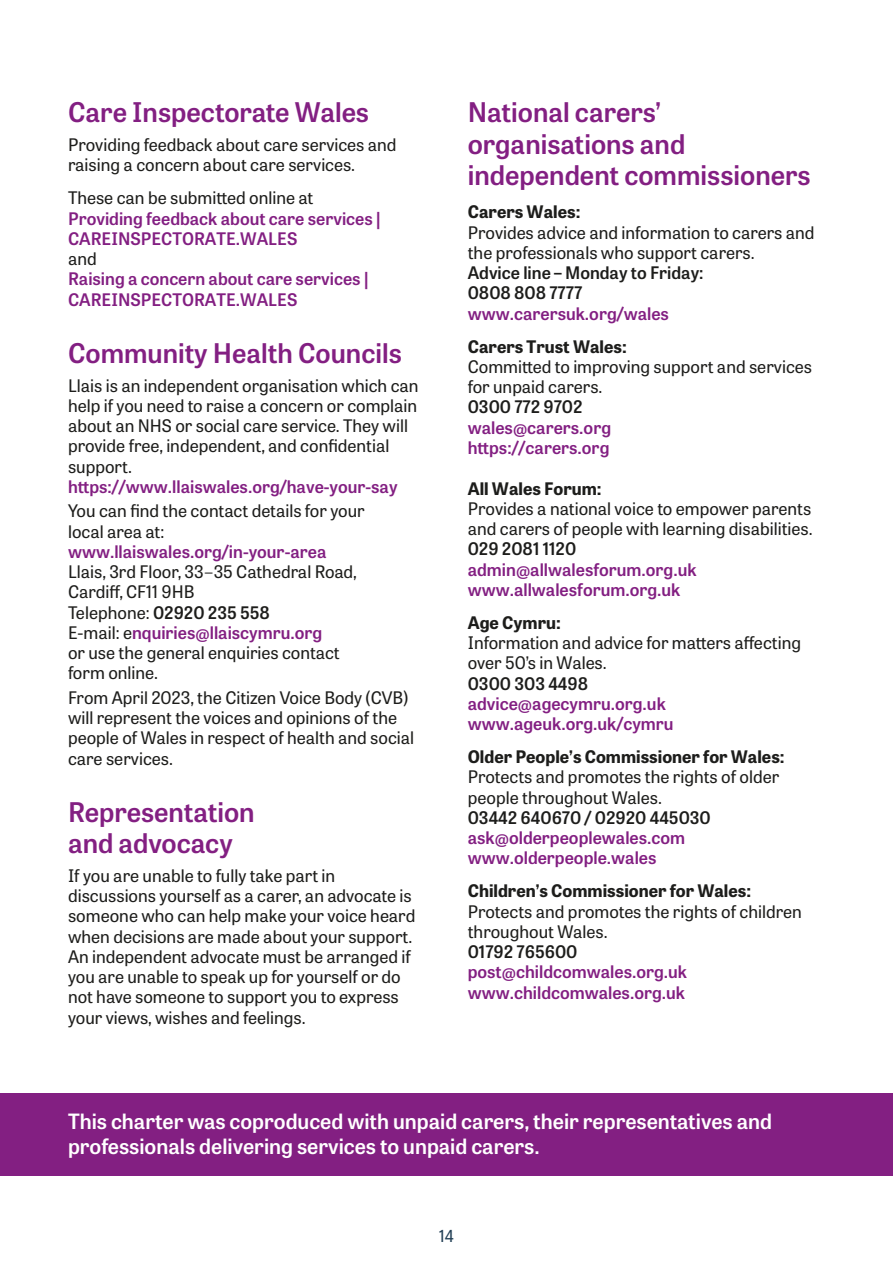
<style>
.page{position:relative;width:893px;height:1263px;background:#fff}
.page>*{position:absolute;margin:0;border:0;box-sizing:border-box;transform-origin:0 0}
.H2_Sub{font:600 27px/31.5px "Tablet Gothic";color:#831f82}
.Body_text{font:600 27px/31.5px "Tablet Gothic";color:#831f82}
.NEW-Body_Last_copy{font:600 21px/24.8px "Tablet Gothic";color:#fff}
.Body_text-2{font:17.25px/20.2px "Tablet Gothic";color:#1d1d1b}
.NEW-Body_Last_copy-2{font:17.25px/20.2px "Tablet Gothic";color:#1d1d1b}
.Body_text-3{font:600 17.25px/20.2px "Tablet Gothic";color:#831f82}
.t1{font:16.5px "Tablet Gothic";color:#244157}
.s1{font-weight:400;color:#1d1d1b}
.s2{font-weight:600;color:#831f82}
.s3{font-family:"Niveau Grotesk";font-weight:300}
.s4{font-weight:600}
.s5{font-weight:700}
</style>
<div class="page">
<div style="left:0;top:1093px;width:893px;height:83px;background:#831f82"></div>
<h3 class="H2_Sub" style="left:68px;top:96px;width:303px">Care Inspectorate Wales</h3>
<p class="Body_text-2" style="left:68px;top:134px;width:330px">Providing feedback about care services and raising a concern about care services.</p>
<p class="Body_text-3" style="left:68px;top:187px;width:314px"><span class="s1">These can be submitted online at<br></span>Providing feedback about care services |<br>CAREINSPECTORATE.WALES<br><span class="s1">and<br></span>Raising a concern about care services |<br>CAREINSPECTORATE.WALES</p>
<h3 class="H2_Sub" style="left:68px;top:336px;width:335px">Community Health Councils</h3>
<p class="Body_text-2" style="left:68px;top:374px;width:352px">Llais is an independent organisation which can help if you need to raise a concern or complain about an NHS or social care service. They will provide free, independent, and confidential support. <span class="s2">https://www.llaiswales.org/have-your-say</span></p>
<p class="Body_text-2" style="left:68px;top:500px;width:298px">You can find the contact details for your local area at: <span class="s2">www.llaiswales.org/in-your-area<br></span>Llais, 3rd Floor, 33<span class="s3">–</span>35 Cathedral Road,<br>Cardiff, CF11 9HB<br>Telephone: <span class="s4">02920 235 558<br></span>E-mail: e<span class="s2">nquiries@llaiscymru.org<br></span>or use the general enquiries contact form online.</p>
<p class="Body_text-2" style="left:68px;top:687px;width:348px">From April 2023, the Citizen Voice Body (CVB) will represent the voices and opinions of the people of Wales in respect of health and social care services.</p>
<h3 class="H2_Sub" style="left:68px;top:795px;width:188px">Representation and advocacy</h3>
<p class="Body_text-2" style="left:68px;top:865px;width:349px">If you are unable to fully take part in discussions yourself as a carer, an advocate is someone who can help make your voice heard when decisions are made about your support.<br>An independent advocate must be arranged if you are unable to speak up for yourself or do not have someone to support you to express your views, wishes and feelings.</p>
<p class="Body_text" style="left:468px;top:96px;width:344px">National carers’ organisations and independent commissioners</p>
<p class="Body_text-2" style="left:468px;top:201px;width:348px"><span class="s5">Carers Wales:<br></span>Provides advice and information to carers and the professionals who support carers.<br><span class="s4">Advice line – Monday to Friday:<br>0808 808 7777<br></span><span class="s2">www.carersuk.org/wales</span></p>
<p class="Body_text-2" style="left:468px;top:336px;width:346px"><span class="s5">Carers Trust Wales:<br></span>Committed to improving support and services for unpaid carers.<br><span class="s4">0300 772 9702<br></span><span class="s2">wales@carers.org<br>https://carers.org</span></p>
<p class="Body_text-2" style="left:468px;top:477px;width:346px"><span class="s5">All Wales Forum:<br></span>Provides a national voice to empower parents and carers of people with learning disabilities.<br><span class="s4">029 2081 1120<br></span><span class="s2">admin@allwalesforum.org.uk www.allwalesforum.org.uk</span></p>
<p class="Body_text-2" style="left:468px;top:612px;width:335px"><span class="s5">Age Cymru:<br></span>Information and advice for matters affecting over 50’s in Wales.<br><span class="s4">0300 303 4498<br></span><span class="s2">advice@agecymru.org.uk www.ageuk.org.uk/cymru</span></p>
<p class="Body_text-2" style="left:468px;top:746px;width:318px"><span class="s5">Older People’s Commissioner for Wales:<br></span>Protects and promotes the rights of older people throughout Wales.<br><span class="s4">03442 640670 / 02920 445030 </span><span class="s2">ask@olderpeoplewales.com www.olderpeople.wales</span></p>
<p class="NEW-Body_Last_copy-2" style="left:468px;top:880px;width:336px"><span class="s5">Children’s Commissioner for Wales:<br></span>Protects and promotes the rights of children throughout Wales.<br><span class="s4">01792 765600<br></span><span class="s2">post@childcomwales.org.uk www.childcomwales.org.uk</span></p>
<p class="NEW-Body_Last_copy" style="left:68px;top:1108px;width:705px">This charter was coproduced with unpaid carers, their representatives and professionals delivering services to unpaid carers.</p>
<p class="t1" style="left:439px;top:1224px;width:16px">14</p>
</div>
